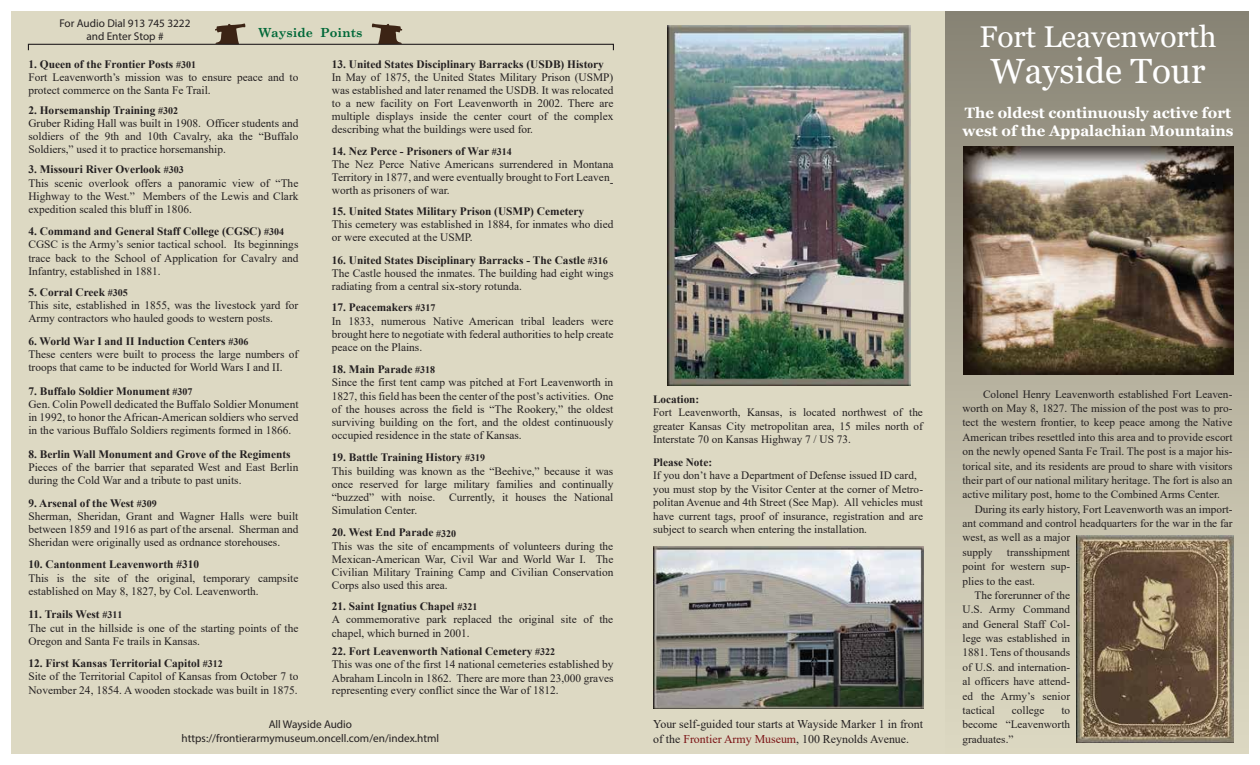
<style>
.page{position:relative;width:1260px;height:765px;background:#fff}
.page>*{position:absolute;margin:0;border:0;box-sizing:border-box;transform-origin:0 0}
.t1{font:35px "Georgia";color:#fff}
.t2{font:30px "Georgia";color:#fff}
.t3{font:700 15px/18px "Georgia";color:#fff}
.t4{font:700 12.62px "Century Schoolbook";color:#006838}
.t5{font:11.88px/14.2px "Times New Roman";color:#231f20}
.t6{font:11.38px/13.1px "Times New Roman";color:#231f20}
.t7{font:700 11.38px "Times New Roman";color:#231f20}
.t8{font:11.25px/14.4px "Times New Roman";color:#231f20;text-align:justify}
.t9{font:11.25px/13.5px "Myriad Pro";color:#231f20;text-align:center}
.t10{font:700 11.25px "Times New Roman";color:#231f20}
.s1{font-weight:700}
.s2{font-weight:700;font-size:10px}
.s3{color:#7b1315}
</style>
<div class="page">
<div style="left:11px;top:11px;width:938px;height:743px;background:#ddd9c3"></div>
<div style="left:945px;top:11px;width:304px;height:743px;background:linear-gradient(to bottom,#858071,#e1ddc6)"></div>
<img style="left:1076px;top:536px;width:158px;height:206px">
<img style="left:963px;top:146px;width:270px;height:228px">
<img style="left:668px;top:25px;width:243px;height:360px">
<svg style="left:215px;top:23px;width:31px;height:21px"></svg>
<svg style="left:372px;top:23px;width:30px;height:21px"></svg>
<div style="left:28px;top:44px;width:586px;height:7px;border:1px solid #231f20"></div>
<img style="left:653px;top:547px;width:270px;height:162px">
<p class="t9" style="left:60px;top:16px;width:132px">For Audio Dial 913 745 3222 and Enter Stop #</p>
<p class="t4" style="left:259px;top:23px;width:105px">Wayside Points</p>
<p class="t6" style="left:28px;top:57px;width:271px"><span class="s1">1. Queen of the Frontier Posts</span> <span class="s2">#301<br></span>Fort Leavenworth’s mission was to ensure peace and to protect commerce on the Santa Fe Trail.</p>
<p class="t6" style="left:28px;top:103px;width:272px"><span class="s1">2. Horsemanship Training</span> <span class="s2">#302<br></span>Gruber Riding Hall was built in 1908. Officer students and soldiers of the 9th and 10th Cavalry, aka the “Buffalo Soldiers,” used it to practice horsemanship.</p>
<p class="t6" style="left:28px;top:163px;width:272px"><span class="s1">3. Missouri River Overlook</span> <span class="s2">#303<br></span>This scenic overlook offers a panoramic view of “The Highway to the West.” Members of the Lewis and Clark expedition scaled this bluff in 1806.</p>
<p class="t6" style="left:28px;top:225px;width:272px"><span class="s1">4. Command and General Staff College (CGSC)</span> <span class="s2">#304<br></span>CGSC is the Army’s senior tactical school. Its beginnings trace back to the School of Application for Cavalry and Infantry, established in 1881.</p>
<p class="t6" style="left:28px;top:285px;width:271px"><span class="s1">5. Corral Creek</span> <span class="s2">#305<br></span>This site, established in 1855, was the livestock yard for<br>Army contractors who hauled goods to western posts.</p>
<p class="t6" style="left:28px;top:334px;width:271px"><span class="s1">6. World War I and II Induction Centers</span> <span class="s2">#306<br></span>These centers were built to process the large numbers of troops that came to be inducted for World Wars I and II.</p>
<p class="t6" style="left:28px;top:384px;width:272px"><span class="s1">7. Buffalo Soldier Monument</span> <span class="s2">#307<br></span>Gen. Colin Powell dedicated the Buffalo Soldier Monument in 1992, to honor the African-American soldiers who served in the various Buffalo Soldiers regiments formed in 1866.</p>
<p class="t7" style="left:28px;top:446px;width:264px">8. Berlin Wall Monument and Grove of the Regiments</p>
<p class="t6" style="left:28px;top:460px;width:271px">Pieces of the barrier that separated West and East Berlin during the Cold War and a tribute to past units.</p>
<p class="t6" style="left:28px;top:496px;width:272px"><span class="s1">9. Arsenal of the West</span> <span class="s2">#309<br></span>Sherman, Sheridan, Grant and Wagner Halls were built between 1859 and 1916 as part of the arsenal. Sherman and Sheridan were originally used as ordnance storehouses.</p>
<p class="t7" style="left:28px;top:556px;width:172px">10. Cantonment Leavenworth #310</p>
<p class="t6" style="left:28px;top:571px;width:271px">This is the site of the original, temporary campsite established on May 8, 1827, by Col. Leavenworth.</p>
<p class="t6" style="left:28px;top:608px;width:272px"><span class="s1">11. Trails West</span> <span class="s2">#311<br></span>The cut in the hillside is one of the starting points of the<br>Oregon and Santa Fe trails in Kansas.</p>
<p class="t6" style="left:28px;top:656px;width:271px"><span class="s1">12. First Kansas Territorial Capitol</span> <span class="s2">#312<br></span>Site of the Territorial Capitol of Kansas from October 7 to<br>November 24, 1854. A wooden stockade was built in 1875.</p>
<p class="t7" style="left:332px;top:56px;width:274px">13. United States Disciplinary Barracks (USDB) History</p>
<p class="t6" style="left:332px;top:70px;width:283px;text-align:justify">In May of 1875, the United States Military Prison (USMP) was established and later renamed the USDB. It was relocated to a new facility on Fort Leavenworth in 2002. There are multiple displays inside the center court of the complex describing what the buildings were used for.</p>
<p class="t6" style="left:332px;top:144px;width:283px"><span class="s1">14. Nez Perce - Prisoners of War</span> <span class="s2">#314<br></span>The Nez Perce Native Americans surrendered in Montana Territory in 1877, and were eventually brought to Fort Leaven&shy;worth as prisoners of war.</p>
<p class="t7" style="left:332px;top:203px;width:254px">15. United States Military Prison (USMP) Cemetery</p>
<p class="t6" style="left:332px;top:218px;width:283px">This cemetery was established in 1884, for inmates who died or were executed at the USMP.</p>
<p class="t6" style="left:332px;top:253px;width:283px"><span class="s1">16. United States Disciplinary Barracks - The Castle</span> <span class="s2">#316<br></span>The Castle housed the inmates. The building had eight wings radiating from a central six-story rotunda.</p>
<p class="t6" style="left:332px;top:301px;width:283px"><span class="s1">17. Peacemakers</span> <span class="s2">#317<br></span>In 1833, numerous Native American tribal leaders were brought here to negotiate with federal authorities to help create peace on the Plains.</p>
<p class="t6" style="left:332px;top:363px;width:283px"><span class="s1">18. Main Parade</span> <span class="s2">#318<br></span>Since the first tent camp was pitched at Fort Leavenworth in 1827, this field has been the center of the post’s activities. One of the houses across the field is “The Rookery,” the oldest surviving building on the fort, and the oldest continuously occupied residence in the state of Kansas.</p>
<p class="t6" style="left:332px;top:451px;width:283px"><span class="s1">19. Battle Training History</span> <span class="s2">#319<br></span>This building was known as the “Beehive,” because it was once reserved for large military families and continually “buzzed” with noise. Currently, it houses the National Simulation Center.</p>
<p class="t6" style="left:332px;top:526px;width:283px"><span class="s1">20. West End Parade</span> <span class="s2">#320<br></span>This was the site of encampments of volunteers during the Mexican-American War, Civil War and World War I. The Civilian Military Training Camp and Civilian Conservation Corps also used this area.</p>
<p class="t6" style="left:332px;top:600px;width:283px"><span class="s1">21. Saint Ignatius Chapel</span> <span class="s2">#321<br></span>A commemorative park replaced the original site of the chapel, which burned in 2001.</p>
<p class="t6" style="left:332px;top:645px;width:283px"><span class="s1">22. Fort Leavenworth National Cemetery</span> <span class="s2">#322<br></span>This was one of the first 14 national cemeteries established by Abraham Lincoln in 1862. There are more than 23,000 graves representing every conflict since the War of 1812.</p>
<p class="t9" style="left:182px;top:718px;width:259px">All Wayside Audio https://frontierarmymuseum.oncell.com/en/index.html</p>
<h2 class="t2" style="left:979px;top:19px;width:239px">Fort Leavenworth</h2>
<h1 class="t1" style="left:991px;top:50px;width:216px">Wayside Tour</h1>
<h3 class="t3" style="left:962px;top:103px;width:273px">The oldest continuously active fort west of the Appalachian Mountains</h3>
<p class="t10" style="left:653px;top:391px;width:48px">Location:</p>
<p class="t8" style="left:653px;top:405px;width:271px;line-height:13.5px">Fort Leavenworth, Kansas, is located northwest of the greater Kansas City metropolitan area, 15 miles north of Interstate 70 on Kansas Highway 7 / US 73.</p>
<p class="t10" style="left:653px;top:454px;width:61px">Please Note:</p>
<p class="t8" style="left:653px;top:468px;width:272px;line-height:13.5px;text-align:left">If you don’t have a Department of Defense issued ID card, you must stop by the Visitor Center at the corner of Metro&shy;politan Avenue and 4th Street (See Map). All vehicles must have current tags, proof of insurance, registration and are subject to search when entering the installation.</p>
<p class="t5" style="left:653px;top:717px;width:272px">Your self-guided tour starts at Wayside Marker 1 in front of the <span class="s3">Frontier Army Museum</span>, 100 Reynolds Avenue.</p>
<p class="t8" style="left:962px;top:386px;width:272px;text-indent:21px">Colonel Henry Leavenworth established Fort Leaven&shy;worth on May 8, 1827. The mission of the post was to pro&shy;tect the western frontier, to keep peace among the Native American tribes resettled into this area and to provide escort on the newly opened Santa Fe Trail. The post is a major his&shy;torical site, and its residents are proud to share with visitors their part of our national military heritage. The fort is also an active military post, home to the Combined Arms Center.</p>
<p class="t8" style="left:963px;top:501px;width:271px;text-align:left;text-indent:12px">During its early history, Fort Leavenworth was an import&shy;ant command and control headquarters for the war in the far west, as well as a major<br>supply</p>
<p class="t8" style="left:963px;top:544px;width:109px;text-indent:44px">transshipment point for western sup&shy;plies to the east.</p>
<p class="t8" style="left:963px;top:588px;width:109px;text-indent:12px">The forerunner of the U.S. Army Command and General Staff Col&shy;lege was established in 1881. Tens of thousands of U.S. and internation&shy;al officers have attend&shy;ed the Army’s senior tactical</p>
<p class="t8" style="left:1012px;top:703px;width:34px">college</p>
<p class="t8" style="left:963px;top:703px;width:109px;text-indent:99px">to become “Leavenworth graduates.”</p>
</div>
